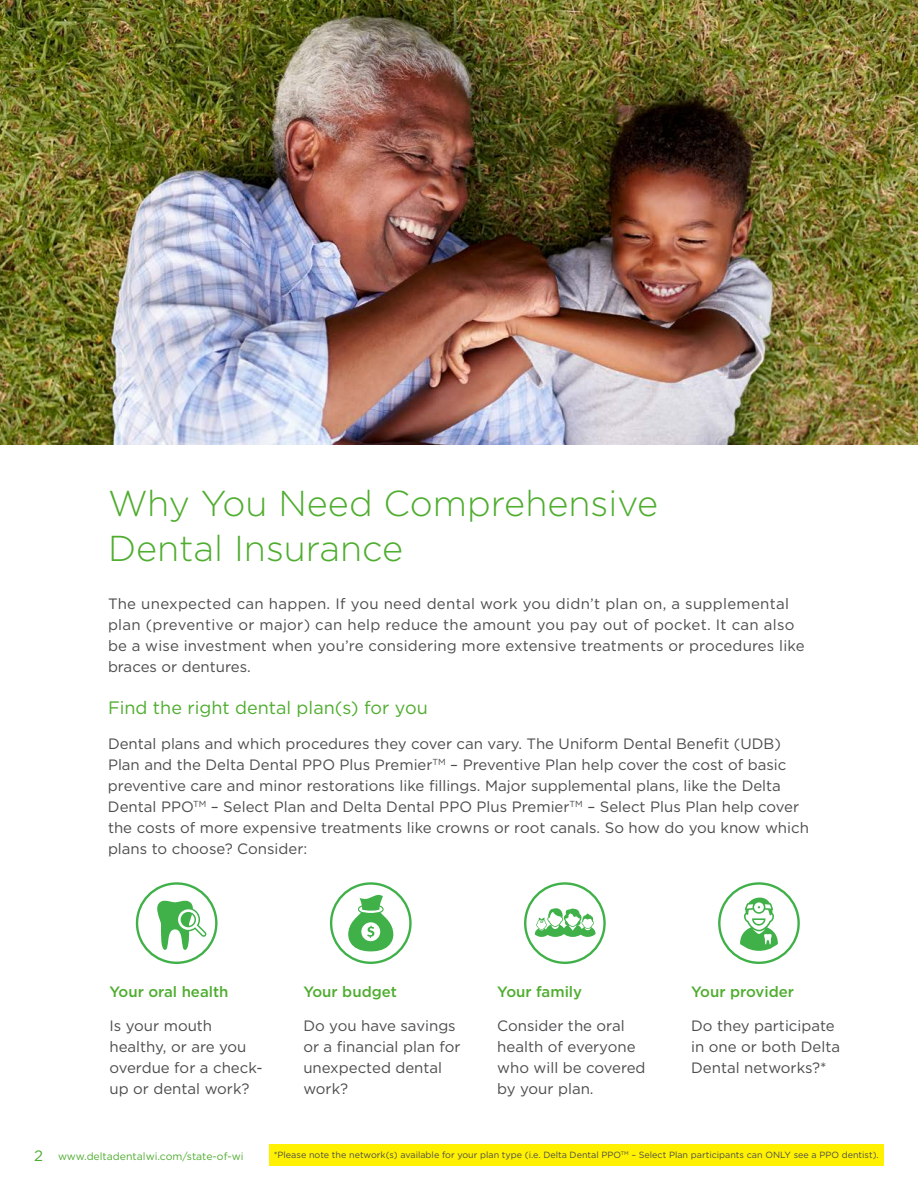
<style>
.page{position:relative;width:918px;height:1188px;background:#fff}
.page>*{position:absolute;margin:0;border:0;box-sizing:border-box;transform-origin:0 0}
.t1{font:300 36px "Gotham";color:#4fad2f}
.t2{font:18px "Gotham";color:#4fad2f}
.Text_10_65_Black{font:15px/21px "Gotham";color:#4b4c4d}
.Text_10_65_Black-2{font:500 15px "Gotham";color:#4fad2f}
.t3{font:10.5px "Gotham";color:#4fad2f}
.t4{font:9px "Gotham";color:#4b4c4d}
.s1{font-size:15px}
</style>
<div class="page">
<img style="left:0;top:0;width:918px;height:444px">
<div style="left:136px;top:882px;width:82px;height:82px;border:2px solid #40b149;border-radius:50%"></div>
<svg style="left:157px;top:900px;width:50px;height:50px"></svg>
<div style="left:330px;top:882px;width:82px;height:82px;border:2px solid #40b149;border-radius:50%"></div>
<svg style="left:348px;top:892px;width:46px;height:59px"></svg>
<div style="left:524px;top:882px;width:82px;height:82px;border:2px solid #40b149;border-radius:50%"></div>
<svg style="left:535px;top:908px;width:61px;height:29px"></svg>
<div style="left:718px;top:882px;width:82px;height:82px;border:2px solid #40b149;border-radius:50%"></div>
<svg style="left:740px;top:898px;width:38px;height:53px"></svg>
<div style="left:269px;top:1144px;width:614px;height:22px;background:#fff101"></div>
<p class="t1" style="left:108px;top:481px;width:552px">Why You Need Comprehensive</p>
<p class="t1" style="left:108px;top:526px;width:297px">Dental Insurance</p>
<p class="Text_10_65_Black" style="left:108px;top:593px;width:698px">The unexpected can happen. If you need dental work you didn’t plan on, a supplemental plan (preventive or major) can help reduce the amount you pay out of pocket. It can also be a wise investment when you’re considering more extensive treatments or procedures like braces or dentures.</p>
<p class="t2" style="left:108px;top:696px;width:321px">Find the right dental plan(s) for you</p>
<p class="Text_10_65_Black" style="left:108px;top:733px;width:702px">Dental plans and which procedures they cover can vary. The Uniform Dental Benefit (UDB)<br>Plan and the Delta Dental PPO Plus Premier<sup>TM</sup> – Preventive Plan help cover the cost of basic preventive care and minor restorations like fillings. Major supplemental plans, like the Delta Dental PPO<sup>TM</sup> – Select Plan and Delta Dental PPO Plus Premier<sup>TM</sup> – Select Plus Plan help cover the costs of more expensive treatments like crowns or root canals. So how do you know which plans to choose? Consider:</p>
<p class="Text_10_65_Black-2" style="left:109px;top:981px;width:121px">Your oral health</p>
<p class="Text_10_65_Black" style="left:109px;top:1015px;width:155px">Is your mouth healthy, or are you overdue for a check&shy;up or dental work?</p>
<p class="Text_10_65_Black-2" style="left:303px;top:981px;width:95px">Your budget</p>
<p class="Text_10_65_Black" style="left:303px;top:1015px;width:159px">Do you have savings or a financial plan for unexpected dental work?</p>
<p class="Text_10_65_Black-2" style="left:497px;top:981px;width:86px">Your family</p>
<p class="Text_10_65_Black" style="left:497px;top:1015px;width:150px">Consider the oral health of everyone who will be covered by your plan.</p>
<p class="Text_10_65_Black-2" style="left:691px;top:981px;width:104px">Your provider</p>
<p class="Text_10_65_Black" style="left:691px;top:1015px;width:151px">Do they participate in one or both Delta<br>Dental networks?*</p>
<p class="t3" style="left:34px;top:1149px;width:211px"><span class="s1">2</span> www.deltadentalwi.com/state-of-wi</p>
<p class="t4" style="left:274px;top:1150px;width:607px">*Please note the network(s) available for your plan type (i.e. Delta Dental PPO<sup>TM</sup> – Select Plan participants can ONLY see a PPO dentist).</p>
</div>
